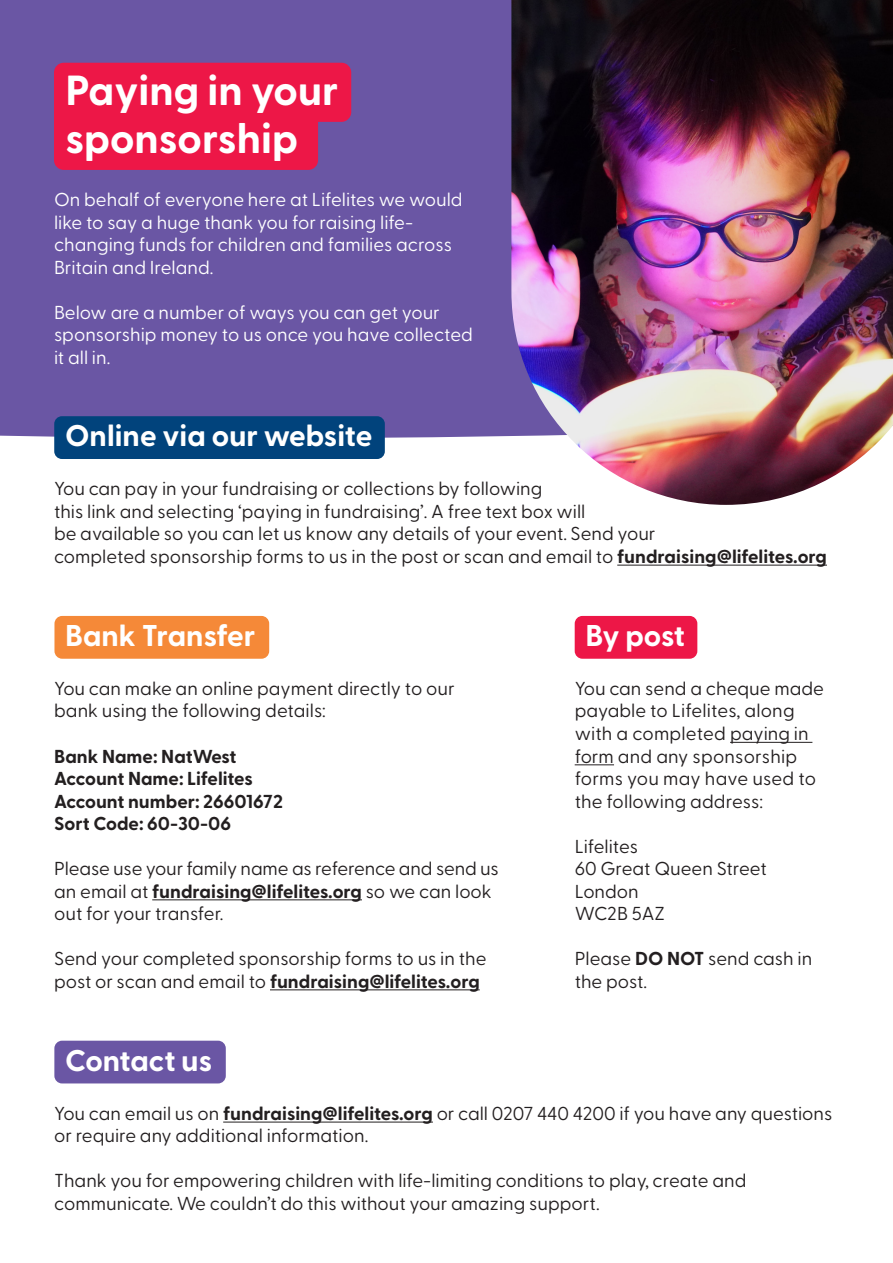
<style>
.page{position:relative;width:893px;height:1263px;background:#fff}
.page>*{position:absolute;margin:0;border:0;box-sizing:border-box;transform-origin:0 0}
.t1{font:700 42px/48px "Greycliff CF";color:#fff}
.t2{font:700 30px "Greycliff CF";color:#fff}
.t3{font:18.75px/22.5px "Greycliff CF";color:#231f20}
.t4{font:18.75px/22.5px "Greycliff CF";color:#fff}
.t5{font:700 18.75px "Greycliff CF";color:#231f20}
.s1{font-weight:700}
</style>
<div class="page">
<div style="left:0;top:0;width:511px;height:455px;background:#6a56a4"></div>
<div style="left:54px;top:63px;width:297px;height:59px;background:#ed1747;border-radius:10px"></div>
<div style="left:54px;top:115px;width:264px;height:55px;background:#ed1747"></div>
<hr style="left:152px;top:899px;width:210px;height:1px;background:#231f20">
<hr style="left:270px;top:989px;width:210px;height:1px;background:#231f20">
<div style="left:54px;top:616px;width:215px;height:43px;background:#f58938;border-radius:8px"></div>
<hr style="left:617px;top:565px;width:210px;height:1px;background:#231f20">
<div style="left:54px;top:416px;width:331px;height:43px;background:#01437c;border-radius:8px"></div>
<hr style="left:223px;top:1121px;width:210px;height:1px;background:#231f20">
<div style="left:54px;top:1041px;width:172px;height:42px;background:#6a56a4;border-radius:8px"></div>
<img style="left:511px;top:0;width:382px;height:505px">
<hr style="left:730px;top:742px;width:82px;height:1px;background:#231f20">
<hr style="left:575px;top:764px;width:39px;height:1px;background:#231f20">
<div style="left:575px;top:616px;width:122px;height:43px;background:#ed1747;border-radius:8px"></div>
<p class="t1" style="left:65px;top:65px;width:275px">Paying in your sponsorship</p>
<p class="t4" style="left:54px;top:187px;width:410px">On behalf of everyone here at Lifelites we would like to say a huge thank you for raising life&shy;changing funds for children and families across Britain and Ireland.</p>
<p class="t4" style="left:54px;top:299px;width:420px">Below are a number of ways you can get your sponsorship money to us once you have collected it all in.</p>
<p class="t2" style="left:65px;top:413px;width:309px">Online via our website</p>
<p class="t3" style="left:54px;top:476px;width:603px">You can pay in your fundraising or collections by following<br>this link and selecting ‘paying in fundraising’. A free text box will<br>be available so you can let us know any details of your event. Send your</p>
<p class="t3" style="left:54px;top:544px;width:774px">completed sponsorship forms to us in the post or scan and email to <span class="s1">fundraising@lifelites.org</span></p>
<p class="t2" style="left:65px;top:613px;width:192px">Bank Transfer</p>
<p class="t3" style="left:54px;top:676px;width:402px">You can make an online payment directly to our bank using the following details:</p>
<p class="t5" style="left:54px;top:742px;width:184px">Bank Name: NatWest</p>
<p class="t5" style="left:54px;top:764px;width:200px">Account Name: Lifelites</p>
<p class="t5" style="left:54px;top:787px;width:230px">Account number: 26601672</p>
<p class="t5" style="left:54px;top:809px;width:178px">Sort Code: 60-30-06</p>
<p class="t3" style="left:54px;top:856px;width:446px">Please use your family name as reference and send us an email at <span class="s1">fundraising@lifelites.org</span> so we can look out for your transfer.</p>
<p class="t3" style="left:54px;top:946px;width:434px">Send your completed sponsorship forms to us in the post or scan and email to <span class="s1">fundraising@lifelites.org</span></p>
<p class="t2" style="left:65px;top:1037px;width:148px">Contact us</p>
<p class="t2" style="left:585px;top:613px;width:101px">By post</p>
<p class="t3" style="left:575px;top:676px;width:251px">You can send a cheque made payable to Lifelites, along with a completed paying in form and any sponsorship forms you may have used to the following address:</p>
<p class="t3" style="left:575px;top:833px;width:65px">Lifelites</p>
<p class="t3" style="left:575px;top:856px;width:194px">60 Great Queen Street</p>
<p class="t3" style="left:575px;top:878px;width:66px">London</p>
<p class="t3" style="left:575px;top:901px;width:92px">WC2B 5AZ</p>
<p class="t3" style="left:575px;top:946px;width:239px">Please <span class="s1">DO NOT</span> send cash in the post.</p>
<p class="t3" style="left:54px;top:1100px;width:780px">You can email us on <span class="s1">fundraising@lifelites.org</span> or call 0207 440 4200 if you have any questions or require any additional information.</p>
<p class="t3" style="left:54px;top:1168px;width:694px">Thank you for empowering children with life-limiting conditions to play, create and communicate. We couldn’t do this without your amazing support.</p>
</div>
